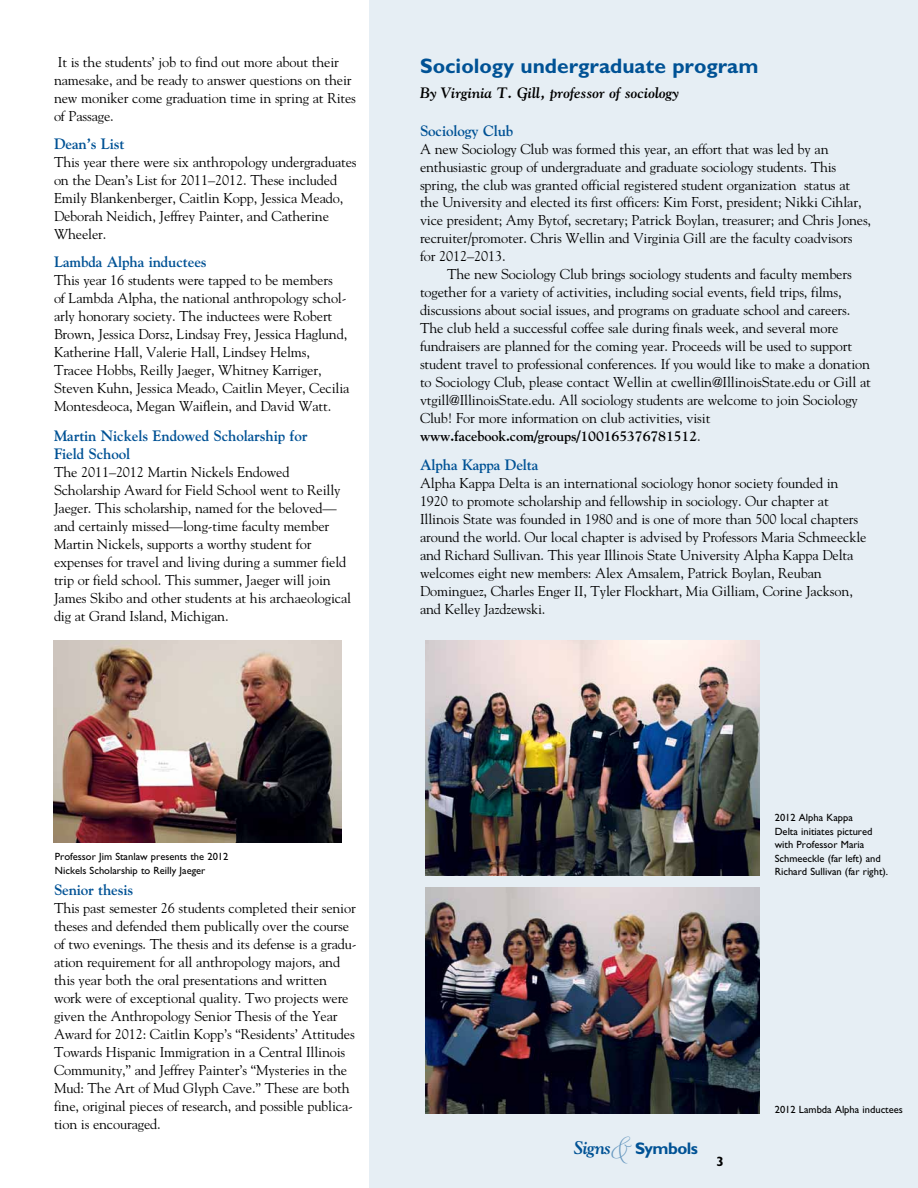
<style>
.page{position:relative;width:918px;height:1188px;background:#fff}
.page>*{position:absolute;margin:0;border:0;box-sizing:border-box;transform-origin:0 0}
.t1{font:45.75px "Avalon";color:#6697bf}
.t2{font:700 21px "Gill Sans";color:#005295}
.t3{font:italic 700 18.3px "Goudy";letter-spacing:-.03em;color:#005295}
.t4{font:700 16.8px "Gill Sans";letter-spacing:-.035em;color:#005295}
.t5{font:700 15px/17.2px "Goudy";letter-spacing:-.01em;color:#005295}
.t6{font:italic 700 15px "Goudy";color:#000}
.t7{font:14.25px/18px "Goudy";letter-spacing:-.01em;color:#000}
.t8{font:700 13.5px "Gill Sans";color:#000}
.t9{font:10.5px/13.5px "Gill Sans";color:#000}
.s1{font-weight:700}
</style>
<div class="page">
<div style="left:369px;top:0;width:549px;height:1188px;background:#e6eef4"></div>
<img style="left:425px;top:640px;width:335px;height:235px">
<img style="left:53px;top:640px;width:288px;height:203px">
<img style="left:425px;top:887px;width:335px;height:227px">
<p class="t7" style="left:54px;top:52px;width:304px">It is the students’ job to find out more about their namesake, and be ready to answer questions on their new moniker come graduation time in spring at Rites of Passage.</p>
<p class="t5" style="left:54px;top:134px;width:72px">Dean’s List</p>
<p class="t7" style="left:54px;top:152px;width:304px">This year there were six anthropology undergraduates on the Dean’s List for 2011–2012. These included Emily Blankenberger, Caitlin Kopp, Jessica Meado, Deborah Neidich, Jeffrey Painter, and Catherine Wheeler.</p>
<p class="t5" style="left:54px;top:253px;width:154px">Lambda Alpha inductees</p>
<p class="t7" style="left:54px;top:270px;width:297px">This year 16 students were tapped to be members<br>of Lambda Alpha, the national anthropology schol&shy;arly honorary society. The inductees were Robert Brown, Jessica Dorsz, Lindsay Frey, Jessica Haglund, Katherine Hall, Valerie Hall, Lindsey Helms, Tracee Hobbs, Reilly Jaeger, Whitney Karriger, Steven Kuhn, Jessica Meado, Caitlin Meyer, Cecilia Montesdeoca, Megan Waiflein, and David Watt.</p>
<p class="t5" style="left:54px;top:427px;width:255px">Martin Nickels Endowed Scholarship for<br>Field School</p>
<p class="t7" style="left:54px;top:462px;width:299px">The 2011–2012 Martin Nickels Endowed Scholarship Award for Field School went to Reilly Jaeger. This scholarship, named for the beloved— and certainly missed—long-time faculty member Martin Nickels, supports a worthy student for expenses for travel and living during a summer field trip or field school. This summer, Jaeger will join James Skibo and other students at his archaeological dig at Grand Island, Michigan.</p>
<h2 class="t2" style="left:420px;top:53px;width:340px">Sociology undergraduate program</h2>
<p class="t6" style="left:420px;top:84px;width:261px">By Virginia T. Gill, professor of sociology</p>
<p class="t5" style="left:420px;top:121px;width:95px">Sociology Club</p>
<p class="t7" style="left:420px;top:139px;width:453px">A new Sociology Club was formed this year, an effort that was led by an enthusiastic group of undergraduate and graduate sociology students. This spring, the club was granted official registered student organization status at the University and elected its first officers: Kim Forst, president; Nikki Cihlar, vice president; Amy Bytof, secretary; Patrick Boylan, treasurer; and Chris Jones, recruiter/promoter. Chris Wellin and Virginia Gill are the faculty coadvisors for 2012–2013.</p>
<p class="t7" style="left:420px;top:265px;width:452px;text-indent:27px">The new Sociology Club brings sociology students and faculty members together for a variety of activities, including social events, field trips, films, discussions about social issues, and programs on graduate school and careers.<br>The club held a successful coffee sale during finals week, and several more fundraisers are planned for the coming year. Proceeds will be used to support student travel to professional conferences. If you would like to make a donation to Sociology Club, please contact Wellin at cwellin@IllinoisState.edu or Gill at vtgill@IllinoisState.edu. All sociology students are welcome to join Sociology Club! For more information on club activities, visit <span class="s1">www.facebook.com/groups/100165376781512</span>.</p>
<p class="t5" style="left:420px;top:455px;width:120px">Alpha Kappa Delta</p>
<p class="t7" style="left:420px;top:473px;width:448px">Alpha Kappa Delta is an international sociology honor society founded in 1920 to promote scholarship and fellowship in sociology. Our chapter at Illinois State was founded in 1980 and is one of more than 500 local chapters around the world. Our local chapter is advised by Professors Maria Schmeeckle and Richard Sullivan. This year Illinois State University Alpha Kappa Delta welcomes eight new members: Alex Amsalem, Patrick Boylan, Reuban Dominguez, Charles Enger II, Tyler Flockhart, Mia Gilliam, Corine Jackson, and Kelley Jazdzewski.</p>
<p class="t9" style="left:55px;top:850px;width:175px">Professor Jim Stanlaw presents the 2012<br>Nickels Scholarship to Reilly Jaeger</p>
<p class="t5" style="left:54px;top:881px;width:81px">Senior thesis</p>
<p class="t7" style="left:54px;top:899px;width:304px">This past semester 26 students completed their senior theses and defended them publically over the course of two evenings. The thesis and its defense is a gradu&shy;ation requirement for all anthropology majors, and this year both the oral presentations and written work were of exceptional quality. Two projects were given the Anthropology Senior Thesis of the Year Award for 2012: Caitlin Kopp’s “Residents’ Attitudes Towards Hispanic Immigration in a Central Illinois Community,” and Jeffrey Painter’s “Mysteries in the Mud: The Art of Mud Glyph Cave.” These are both fine, original pieces of research, and possible publica&shy;tion is encouraged.</p>
<p class="t9" style="left:775px;top:811px;width:115px">2012 Alpha Kappa<br>Delta initiates pictured with Professor Maria<br>Schmeeckle (far left) and<br>Richard Sullivan (far right).</p>
<p class="t3" style="left:574px;top:1136px;width:39px">Signs</p>
<h1 class="t1" style="left:611px;top:1119px;width:21px">&amp;</h1>
<p class="t4" style="left:635px;top:1138px;width:64px">Symbols</p>
<p class="t8" style="left:716px;top:1153px;width:9px">3</p>
<p class="t9" style="left:775px;top:1103px;width:130px">2012 Lambda Alpha inductees</p>
</div>
